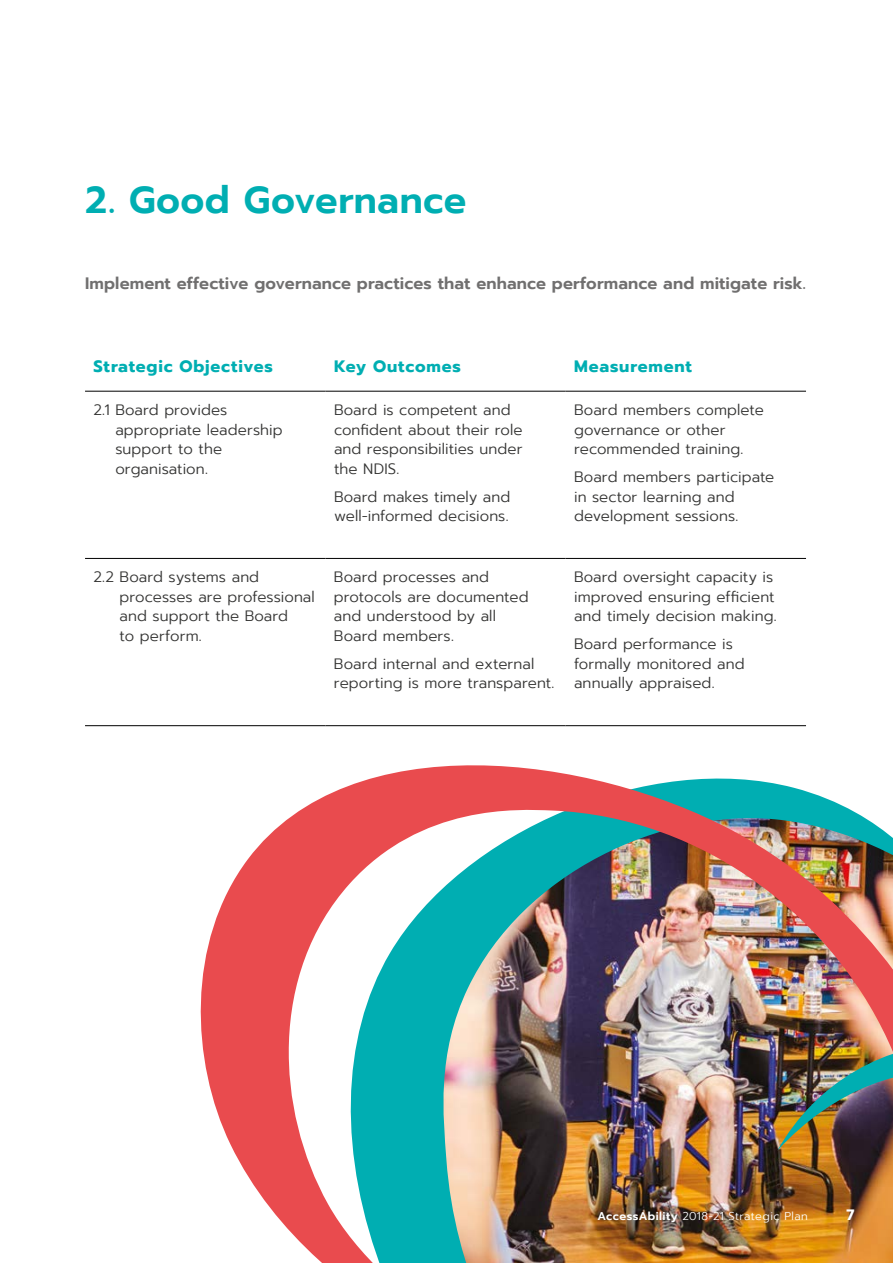
<style>
.page{position:relative;width:893px;height:1263px;background:#fff}
.page>*{position:absolute;margin:0;border:0;box-sizing:border-box;transform-origin:0 0}
.t1{font:600 37.5px "Prompt";letter-spacing:.005em;color:#00aeb2}
.t2{font:600 16.5px "Prompt";letter-spacing:.005em;color:#706f6f}
.t3{font:700 16.5px "Prompt";letter-spacing:.05em;color:#00aeb2}
.t4{font:300 15px/19.5px "Prompt";letter-spacing:.005em;color:#333332}
.t5{font:700 15px "Prompt";color:#fff}
.t6{font:300 11.25px "Prompt";letter-spacing:.04em;color:#fff}
.s1{font-weight:600}
</style>
<div class="page">
<hr style="left:85px;top:558px;width:240px;height:1px;background:#000">
<hr style="left:325px;top:558px;width:241px;height:1px;background:#000">
<hr style="left:566px;top:558px;width:240px;height:1px;background:#000">
<hr style="left:85px;top:391px;width:240px;height:1px;background:#000">
<hr style="left:325px;top:391px;width:241px;height:1px;background:#000">
<hr style="left:566px;top:391px;width:240px;height:1px;background:#000">
<hr style="left:85px;top:725px;width:240px;height:1px;background:#000">
<hr style="left:325px;top:725px;width:241px;height:1px;background:#000">
<hr style="left:566px;top:725px;width:240px;height:1px;background:#000">
<img style="left:200px;top:765px;width:693px;height:498px">
<h1 class="t1" style="left:85px;top:172px;width:383px">2. Good Governance</h1>
<p class="t2" style="left:85px;top:271px;width:722px">Implement effective governance practices that enhance performance and mitigate risk.</p>
<p class="t3" style="left:94px;top:354px;width:181px">Strategic Objectives</p>
<p class="t3" style="left:334px;top:354px;width:128px">Key Outcomes</p>
<p class="t3" style="left:574px;top:354px;width:119px">Measurement</p>
<p class="t4" style="left:115px;top:400px;width:169px;text-indent:-22px">2.1 Board provides appropriate leadership support to the organisation.</p>
<p class="t4" style="left:334px;top:400px;width:190px">Board is competent and confident about their role and responsibilities under the NDIS.</p>
<p class="t4" style="left:334px;top:487px;width:178px">Board makes timely and well-informed decisions.</p>
<p class="t4" style="left:574px;top:400px;width:191px">Board members complete governance or other recommended training.</p>
<p class="t4" style="left:574px;top:467px;width:202px">Board members participate in sector learning and development sessions.</p>
<p class="t4" style="left:120px;top:567px;width:197px;text-indent:-26px">2.2 Board systems and processes are professional and support the Board<br>to perform.</p>
<p class="t4" style="left:334px;top:567px;width:196px">Board processes and protocols are documented and understood by all<br>Board members.</p>
<p class="t4" style="left:334px;top:654px;width:222px">Board internal and external reporting is more transparent.</p>
<p class="t4" style="left:574px;top:567px;width:204px">Board oversight capacity is improved ensuring efficient and timely decision making.</p>
<p class="t4" style="left:574px;top:634px;width:172px">Board performance is formally monitored and annually appraised.</p>
<p class="t6" style="left:597px;top:1209px;width:212px"><span class="s1">AccessAbility</span> 2018-21 Strategic Plan</p>
<p class="t5" style="left:846px;top:1204px;width:10px">7</p>
</div>
